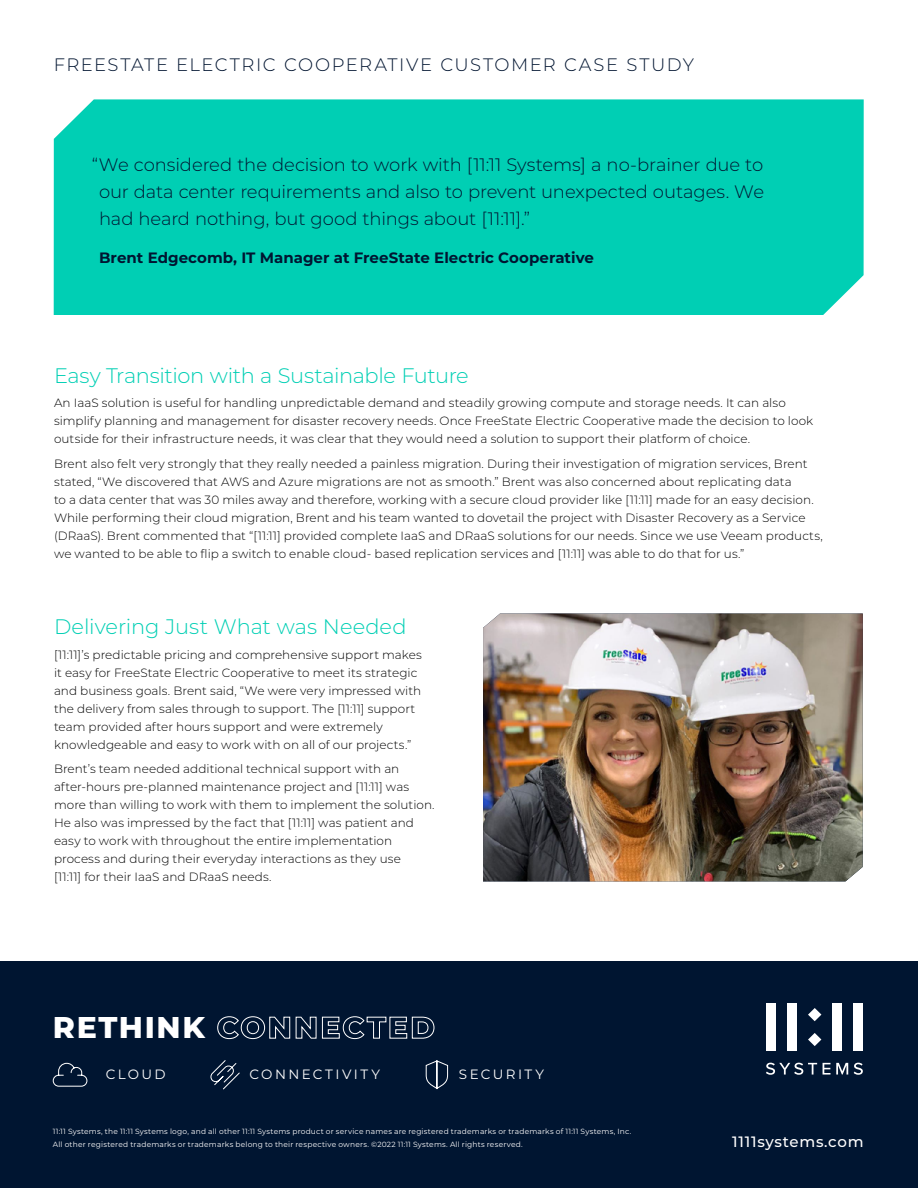
<style>
.page{position:relative;width:918px;height:1188px;background:#fff}
.page>*{position:absolute;margin:0;border:0;box-sizing:border-box;transform-origin:0 0}
.t1{font:800 30px "Montserrat";letter-spacing:.06em;color:#fff}
.t2{font:300 21px "Montserrat";letter-spacing:-.015em;color:#00cfb4}
.t3{font:300 18px/27px "Montserrat";letter-spacing:-.005em;color:#001531;text-align:justify}
.t4{font:300 18px "Montserrat";letter-spacing:.085em;color:#001430}
.t5{font:700 15px "Montserrat";color:#001531}
.t6{font:500 15px "Montserrat";letter-spacing:.05em;color:#fff}
.t7{font:13.5px "Montserrat";letter-spacing:.18em;color:#fff}
.t8{font:300 12px/18px "Montserrat";letter-spacing:.005em;color:#000}
.t9{font:7.5px/13.5px "Montserrat";letter-spacing:.025em;color:#fff}
</style>
<div class="page">
<img style="left:483px;top:614px;width:380px;height:267px">
<div style="left:54px;top:99px;width:810px;height:216px;background:#00cfb4"></div>
<div style="left:0;top:962px;width:918px;height:226px;background:#001531"></div>
<svg style="left:766px;top:1063px;width:51px;height:12px"></svg>
<svg style="left:823px;top:1063px;width:25px;height:12px"></svg>
<svg style="left:854px;top:1063px;width:9px;height:12px"></svg>
<div style="left:766px;top:1003px;width:10px;height:48px;background:#fff"></div>
<div style="left:787px;top:1003px;width:10px;height:48px;background:#fff"></div>
<svg style="left:808px;top:1008px;width:13px;height:38px"></svg>
<div style="left:832px;top:1003px;width:10px;height:48px;background:#fff"></div>
<div style="left:853px;top:1003px;width:10px;height:48px;background:#fff"></div>
<svg style="left:52px;top:1063px;width:36px;height:24px"></svg>
<svg style="left:210px;top:1060px;width:30px;height:30px"></svg>
<svg style="left:425px;top:1060px;width:23px;height:30px"></svg>
<h3 class="t4" style="left:54px;top:53px;width:642px">FREESTATE ELECTRIC COOPERATIVE CUSTOMER CASE STUDY</h3>
<h3 class="t3" style="left:99px;top:151px;width:667px;text-indent:-7px">“We considered the decision to work with [11:11 Systems] a no-brainer due to our data center requirements and also to prevent unexpected outages. We had heard nothing, but good things about [11:11].”</h3>
<p class="t5" style="left:99px;top:247px;width:497px">Brent Edgecomb, IT Manager at FreeState Electric Cooperative</p>
<h2 class="t2" style="left:54px;top:361px;width:416px">Easy Transition with a Sustainable Future</h2>
<p class="t8" style="left:54px;top:394px;width:761px">An IaaS solution is useful for handling unpredictable demand and steadily growing compute and storage needs. It can also simplify planning and management for disaster recovery needs. Once FreeState Electric Cooperative made the decision to look outside for their infrastructure needs, it was clear that they would need a solution to support their platform of choice.</p>
<p class="t8" style="left:54px;top:455px;width:770px">Brent also felt very strongly that they really needed a painless migration. During their investigation of migration services, Brent stated, “We discovered that AWS and Azure migrations are not as smooth.” Brent was also concerned about replicating data<br>to a data center that was 30 miles away and therefore, working with a secure cloud provider like [11:11] made for an easy decision.<br>While performing their cloud migration, Brent and his team wanted to dovetail the project with Disaster Recovery as a Service (DRaaS). Brent commented that “[11:11] provided complete IaaS and DRaaS solutions for our needs. Since we use Veeam products, we wanted to be able to flip a switch to enable cloud- based replication services and [11:11] was able to do that for us.”</p>
<h2 class="t2" style="left:54px;top:612px;width:354px">Delivering Just What was Needed</h2>
<p class="t8" style="left:54px;top:645px;width:369px">[11:11]’s predictable pricing and comprehensive support makes it easy for FreeState Electric Cooperative to meet its strategic and business goals. Brent said, “We were very impressed with the delivery from sales through to support. The [11:11] support team provided after hours support and were extremely knowledgeable and easy to work with on all of our projects.”</p>
<p class="t8" style="left:54px;top:760px;width:382px">Brent’s team needed additional technical support with an after-hours pre-planned maintenance project and [11:11] was more than willing to work with them to implement the solution.<br>He also was impressed by the fact that [11:11] was patient and easy to work with throughout the entire implementation process and during their everyday interactions as they use<br>[11:11] for their IaaS and DRaaS needs.</p>
<h1 class="t1" style="left:53px;top:1006px;width:384px">RETHINK CONNECTED</h1>
<p class="t7" style="left:106px;top:1065px;width:61px">CLOUD</p>
<p class="t7" style="left:249px;top:1065px;width:132px">CONNECTIVITY</p>
<p class="t7" style="left:459px;top:1065px;width:87px">SECURITY</p>
<p class="t9" style="left:53px;top:1124px;width:580px">11:11 Systems, the 11:11 Systems logo, and all other 11:11 Systems product or service names are registered trademarks or trademarks of 11:11 Systems, Inc.<br>All other registered trademarks or trademarks belong to their respective owners. ©2022 11:11 Systems. All rights reserved.</p>
<p class="t6" style="left:732px;top:1131px;width:133px">1111systems.com</p>
</div>
